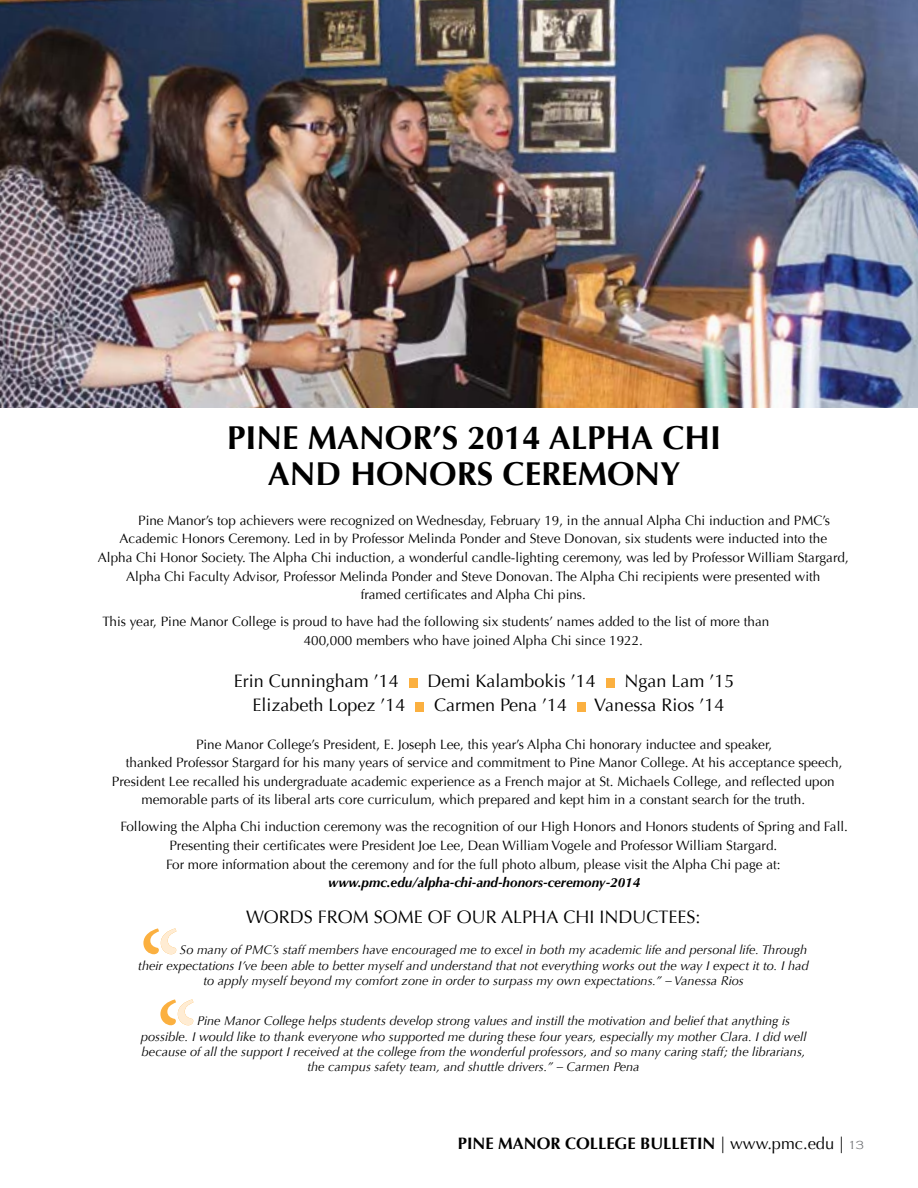
<style>
.page{position:relative;width:918px;height:1188px;background:#fff}
.page>*{position:absolute;margin:0;border:0;box-sizing:border-box;transform-origin:0 0}
.t1{font:700 33px/36px "Optima";color:#000;text-align:center}
.t2{font:18px "Optima";color:#000}
.t3{font:700 16.5px "Optima";color:#000}
.t4{font:16.5px "Optima";color:#000}
.t5{font:13.5px/18.6px "Optima";color:#000}
.t6{font:italic 700 13.5px "Optima";color:#000}
.t7{font:italic 12.75px "Optima";color:#000}
.s1{font-family:"Copperplate Gothic";font-weight:300;font-size:12px;color:#6d6e71}
</style>
<div class="page">
<img style="left:0;top:0;width:918px;height:408px">
<div style="left:409px;top:678px;width:9px;height:9px;background:#fbb040"></div>
<div style="left:606px;top:678px;width:8px;height:9px;background:#fbb040"></div>
<div style="left:415px;top:702px;width:9px;height:9px;background:#fbb040"></div>
<div style="left:577px;top:702px;width:9px;height:9px;background:#fbb040"></div>
<svg style="left:143px;top:928px;width:33px;height:26px"></svg>
<svg style="left:160px;top:999px;width:33px;height:26px"></svg>
<h1 class="t1" style="left:227px;top:420px;width:495px">PINE MANOR’S 2014 ALPHA CHI<br>AND HONORS CEREMONY</h1>
<p class="t5" style="left:138px;top:511px;width:693px">Pine Manor’s top achievers were recognized on Wednesday, February 19, in the annual Alpha Chi induction and PMC’s</p>
<p class="t5" style="left:120px;top:530px;width:709px">Academic Honors Ceremony. Led in by Professor Melinda Ponder and Steve Donovan, six students were inducted into the</p>
<p class="t5" style="left:98px;top:548px;width:752px">Alpha Chi Honor Society. The Alpha Chi induction, a wonderful candle-lighting ceremony, was led by Professor William Stargard,</p>
<p class="t5" style="left:126px;top:567px;width:696px">Alpha Chi Faculty Advisor, Professor Melinda Ponder and Steve Donovan. The Alpha Chi recipients were presented with</p>
<p class="t5" style="left:361px;top:586px;width:227px">framed certificates and Alpha Chi pins.</p>
<p class="t5" style="left:304px;top:613px;width:467px;text-indent:-201px">This year, Pine Manor College is proud to have had the following six students’ names added to the list of more than<br>400,000 members who have joined Alpha Chi since 1922.</p>
<h2 class="t2" style="left:234px;top:671px;width:167px">Erin Cunningham ’14</h2>
<h2 class="t2" style="left:428px;top:671px;width:170px">Demi Kalambokis ’14</h2>
<h2 class="t2" style="left:624px;top:671px;width:112px">Ngan Lam ’15</h2>
<h2 class="t2" style="left:252px;top:695px;width:155px">Elizabeth Lopez ’14</h2>
<h2 class="t2" style="left:434px;top:695px;width:135px">Carmen Pena ’14</h2>
<h2 class="t2" style="left:594px;top:695px;width:132px">Vanessa Rios ’14</h2>
<p class="t5" style="left:196px;top:735px;width:578px">Pine Manor College’s President, E. Joseph Lee, this year’s Alpha Chi honorary inductee and speaker,</p>
<p class="t5" style="left:126px;top:754px;width:718px">thanked Professor Stargard for his many years of service and commitment to Pine Manor College. At his acceptance speech,</p>
<p class="t5" style="left:112px;top:772px;width:724px">President Lee recalled his undergraduate academic experience as a French major at St. Michaels College, and reflected upon</p>
<p class="t5" style="left:142px;top:791px;width:665px">memorable parts of its liberal arts core curriculum, which prepared and kept him in a constant search for the truth.</p>
<p class="t5" style="left:166px;top:818px;width:683px;text-indent:-46px">Following the Alpha Chi induction ceremony was the recognition of our High Honors and Honors students of Spring and Fall.<br>Presenting their certificates were President Joe Lee, Dean William Vogele and Professor William Stargard.<br>For more information about the ceremony and for the full photo album, please visit the Alpha Chi page at:</p>
<p class="t6" style="left:328px;top:875px;width:314px">www.pmc.edu/alpha-chi-and-honors-ceremony-2014</p>
<h2 class="t2" style="left:246px;top:907px;width:31px">Words</h2>
<h2 class="t2" style="left:318px;top:907px;width:14px">from</h2>
<h2 class="t2" style="left:374px;top:907px;width:13px">some</h2>
<h2 class="t2" style="left:428px;top:907px;width:98px">of our Alpha</h2>
<h2 class="t2" style="left:563px;top:907px;width:48px">Chi ind</h2>
<h2 class="t2" style="left:632px;top:907px;width:25px">uctees</h2>
<h2 class="t2" style="left:695px;top:907px;width:7px">:</h2>
<p class="t7" style="left:180px;top:943px;width:629px">So many of PMC’s staff members have encouraged me to excel in both my academic life and personal life. Through</p>
<p class="t7" style="left:138px;top:958px;width:672px">their expectations I’ve been able to better myself and understand that not everything works out the way I expect it to. I had</p>
<p class="t7" style="left:203px;top:973px;width:542px">to apply myself beyond my comfort zone in order to surpass my own expectations.” – Vanessa Rios</p>
<p class="t7" style="left:197px;top:1014px;width:595px">Pine Manor College helps students develop strong values and instill the motivation and belief that anything is</p>
<p class="t7" style="left:141px;top:1029px;width:667px">possible. I would like to thank everyone who supported me during these four years, especially my mother Clara. I did well</p>
<p class="t7" style="left:142px;top:1044px;width:665px">because of all the support I received at the college from the wonderful professors, and so many caring staff; the librarians,</p>
<p class="t7" style="left:307px;top:1059px;width:334px">the campus safety team, and shuttle drivers.” – Carmen Pena</p>
<p class="t3" style="left:458px;top:1134px;width:19px">PINE</p>
<p class="t3" style="left:498px;top:1134px;width:28px">MANOR</p>
<p class="t3" style="left:565px;top:1134px;width:22px">COLLEGE</p>
<p class="t3" style="left:640px;top:1134px;width:20px">BULLETIN</p>
<p class="t4" style="left:720px;top:1134px;width:145px">| www.pmc.edu | <span class="s1">13</span></p>
</div>
